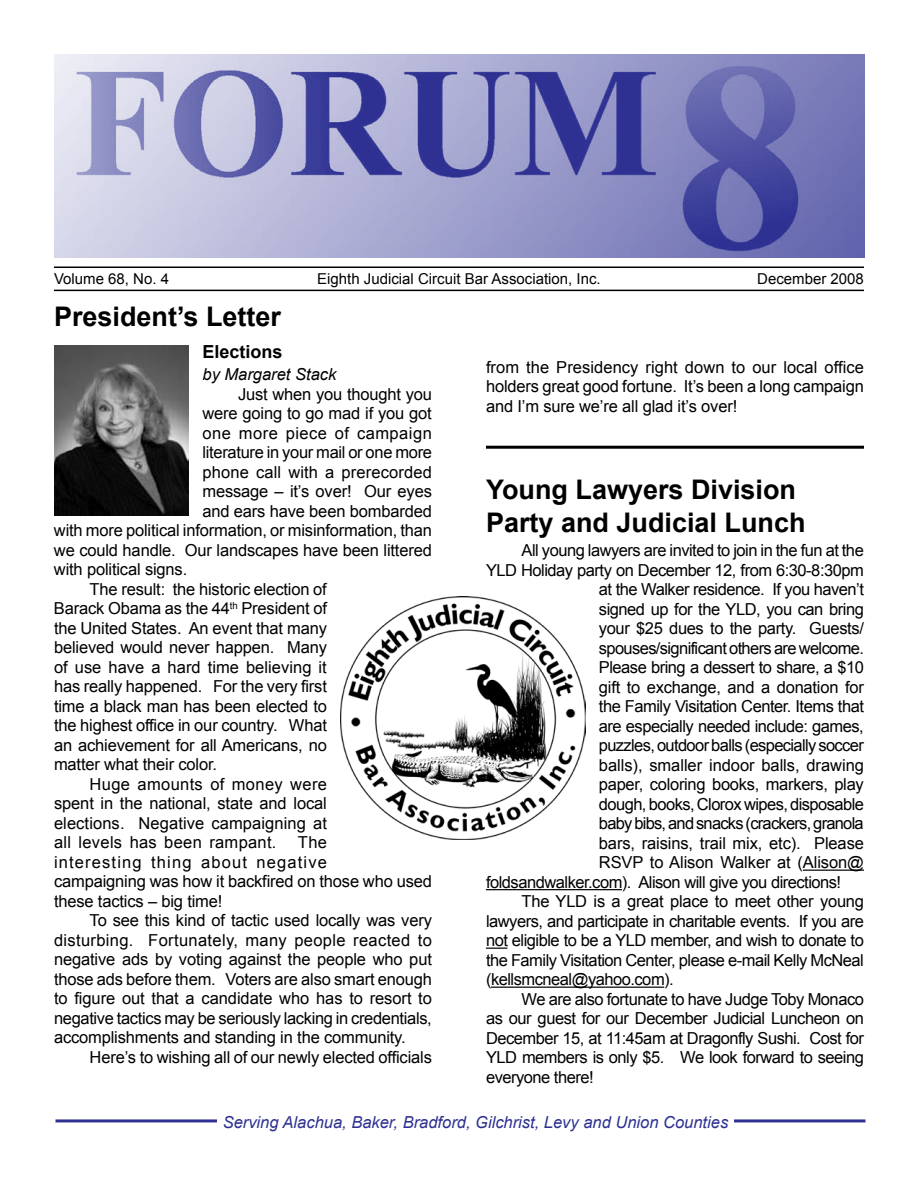
<style>
.page{position:relative;width:918px;height:1188px;background:#fff}
.page>*{position:absolute;margin:0;border:0;box-sizing:border-box;transform-origin:0 0}
.t1{font:700 27px/32.4px "Arial";color:#000}
.t2{font:700 18px "Arial";color:#000}
.t3{font:16.5px/19.5px "Arial";letter-spacing:-.01em;color:#000;text-align:justify}
.t4{font:16.5px "Arial";letter-spacing:-.03em;color:#000}
.t5{font:16.5px "Arial";letter-spacing:-.04em;color:#000}
.t6{font:italic 16.5px "Arial";color:#2e3192}
.t7{font:16.5px "Arial";letter-spacing:.02em;color:#000}
.t8{font:16.5px "Arial";letter-spacing:-.045em;color:#000}
.t9{font:16.5px "Arial";letter-spacing:-.035em;color:#000}
.t10{font:16.5px "Arial";letter-spacing:.01em;color:#000}
.t11{font:16.5px "Arial";letter-spacing:.03em;color:#000}
.t12{font:italic 16.5px "Arial";color:#000}
.t13{font:15px "Arial";color:#000}
</style>
<div class="page">
<hr style="left:56px;top:1119px;width:810px;height:3px;background:#2e3192">
<div style="left:217px;top:1112px;width:517px;height:17px;background:#fff"></div>
<img style="left:55px;top:55px;width:810px;height:202px">
<hr style="left:54px;top:267px;width:810px;height:1px;background:#000">
<hr style="left:54px;top:290px;width:810px;height:1px;background:#000">
<img style="left:54px;top:346px;width:135px;height:170px">
<img style="left:340px;top:597px;width:245px;height:242px">
<hr style="left:803px;top:870px;width:61px;height:1px;background:#000">
<hr style="left:486px;top:889px;width:136px;height:1px;background:#000">
<svg style="left:486px;top:948px;width:21px;height:1px"></svg>
<hr style="left:491px;top:987px;width:173px;height:1px;background:#000">
<hr style="left:486px;top:446px;width:378px;height:3px;background:#000">
<p class="t13" style="left:54px;top:269px;width:117px">Volume 68, No. 4</p>
<p class="t13" style="left:317px;top:269px;width:285px">Eighth Judicial Circuit Bar Association, Inc.</p>
<p class="t13" style="left:757px;top:269px;width:108px">December 2008</p>
<h1 class="t1" style="left:54px;top:301px;width:229px">President’s Letter</h1>
<p class="t2" style="left:202px;top:340px;width:82px">Elections</p>
<p class="t12" style="left:202px;top:364px;width:135px">by Margaret Stack</p>
<p class="t3" style="left:238px;top:384px;width:195px">Just when you thought you</p>
<p class="t3" style="left:202px;top:404px;width:231px">were going to go mad if you got</p>
<p class="t11" style="left:202px;top:422px;width:231px">one more piece of campaign</p>
<p class="t3" style="left:202px;top:443px;width:231px">literature in your mail or one more</p>
<p class="t10" style="left:202px;top:461px;width:231px">phone call with a prerecorded</p>
<p class="t3" style="left:202px;top:482px;width:231px">message – it’s over! Our eyes</p>
<p class="t3" style="left:202px;top:501px;width:231px">and ears have been bombarded</p>
<p class="t3" style="left:54px;top:521px;width:380px">with more political information, or misinformation, than</p>
<p class="t3" style="left:54px;top:540px;width:379px">we could handle. Our landscapes have been littered</p>
<p class="t3" style="left:54px;top:560px;width:135px">with political signs.</p>
<p class="t3" style="left:90px;top:579px;width:239px">The result: the historic election of</p>
<p class="t3" style="left:54px;top:599px;width:275px">Barack Obama as the 44<sup>th</sup> President of</p>
<p class="t3" style="left:54px;top:618px;width:274px">the United States. An event that many</p>
<p class="t3" style="left:54px;top:638px;width:274px">believed would never happen. Many</p>
<p class="t3" style="left:54px;top:657px;width:274px">of use have a hard time believing it</p>
<p class="t3" style="left:54px;top:677px;width:274px">has really happened. For the very first</p>
<p class="t3" style="left:54px;top:696px;width:274px">time a black man has been elected to</p>
<p class="t3" style="left:54px;top:716px;width:274px">the highest office in our country. What</p>
<p class="t3" style="left:54px;top:735px;width:274px">an achievement for all Americans, no</p>
<p class="t3" style="left:54px;top:755px;width:165px">matter what their color.</p>
<p class="t7" style="left:90px;top:773px;width:239px">Huge amounts of money were</p>
<p class="t3" style="left:54px;top:794px;width:274px">spent in the national, state and local</p>
<p class="t3" style="left:54px;top:813px;width:274px">elections. Negative campaigning at</p>
<p class="t7" style="left:54px;top:832px;width:224px">all levels has been rampant.</p>
<p class="t3" style="left:54px;top:833px;width:379px;text-align:left;text-indent:244px">The<br>interesting thing about negative<br>campaigning was how it backfired on those who used these tactics – big time!</p>
<p class="t3" style="left:54px;top:911px;width:379px;text-indent:36px">To see this kind of tactic used locally was very disturbing. Fortunately, many people reacted to negative ads by voting against the people who put those ads before them. Voters are also smart enough to figure out that a candidate who has to resort to negative tactics may be seriously lacking in credentials, accomplishments and standing in the community.</p>
<p class="t3" style="left:90px;top:1047px;width:344px">Here’s to wishing all of our newly elected officials</p>
<p class="t3" style="left:486px;top:357px;width:380px">from the Presidency right down to our local office holders great good fortune. It’s been a long campaign and I’m sure we’re all glad it’s over!</p>
<h1 class="t1" style="left:486px;top:474px;width:321px">Young Lawyers Division<br>Party and Judicial Lunch</h1>
<p class="t4" style="left:522px;top:540px;width:344px">All young lawyers are invited to join in the fun at the</p>
<p class="t4" style="left:486px;top:559px;width:379px">YLD Holiday party on December 12, from 6:30-8:30pm</p>
<p class="t4" style="left:599px;top:579px;width:267px">at the Walker residence. If you haven’t</p>
<p class="t4" style="left:599px;top:598px;width:266px">signed up for the YLD, you can bring</p>
<p class="t3" style="left:599px;top:619px;width:267px">your $25 dues to the party. Guests/</p>
<p class="t5" style="left:599px;top:637px;width:267px">spouses/significant others are welcome.</p>
<p class="t4" style="left:599px;top:657px;width:267px">Please bring a dessert to share, a $10</p>
<p class="t3" style="left:599px;top:678px;width:266px">gift to exchange, and a donation for</p>
<p class="t4" style="left:599px;top:696px;width:267px">the Family Visitation Center. Items that</p>
<p class="t4" style="left:599px;top:715px;width:266px">are especially needed include: games,</p>
<p class="t5" style="left:599px;top:735px;width:266px">puzzles, outdoor balls (especially soccer</p>
<p class="t3" style="left:599px;top:756px;width:267px">balls), smaller indoor balls, drawing</p>
<p class="t3" style="left:599px;top:775px;width:266px">paper, coloring books, markers, play</p>
<p class="t9" style="left:599px;top:793px;width:267px">dough, books, Clorox wipes, disposable</p>
<p class="t8" style="left:599px;top:813px;width:266px">baby bibs, and snacks (crackers, granola</p>
<p class="t3" style="left:599px;top:834px;width:267px">bars, raisins, trail mix, etc). Please</p>
<p class="t3" style="left:599px;top:853px;width:267px">RSVP to Alison Walker at (Alison@</p>
<p class="t4" style="left:486px;top:871px;width:357px">foldsandwalker.com). Alison will give you directions!</p>
<p class="t3" style="left:522px;top:892px;width:344px">The YLD is a great place to meet other young</p>
<p class="t4" style="left:486px;top:910px;width:379px">lawyers, and participate in charitable events. If you are</p>
<p class="t4" style="left:486px;top:930px;width:379px">not eligible to be a YLD member, and wish to donate to</p>
<p class="t4" style="left:486px;top:949px;width:379px">the Family Visitation Center, please e-mail Kelly McNeal</p>
<p class="t4" style="left:486px;top:969px;width:189px">(kellsmcneal@yahoo.com).</p>
<p class="t4" style="left:522px;top:988px;width:344px">We are also fortunate to have Judge Toby Monaco</p>
<p class="t4" style="left:486px;top:1008px;width:380px">as our guest for our December Judicial Luncheon on</p>
<p class="t4" style="left:486px;top:1027px;width:379px">December 15, at 11:45am at Dragonfly Sushi. Cost for</p>
<p class="t4" style="left:486px;top:1047px;width:379px">YLD members is only $5. We look forward to seeing</p>
<p class="t4" style="left:486px;top:1066px;width:109px">everyone there!</p>
<p class="t6" style="left:223px;top:1111px;width:507px">Serving Alachua, Baker, Bradford, Gilchrist, Levy and Union Counties</p>
</div>
